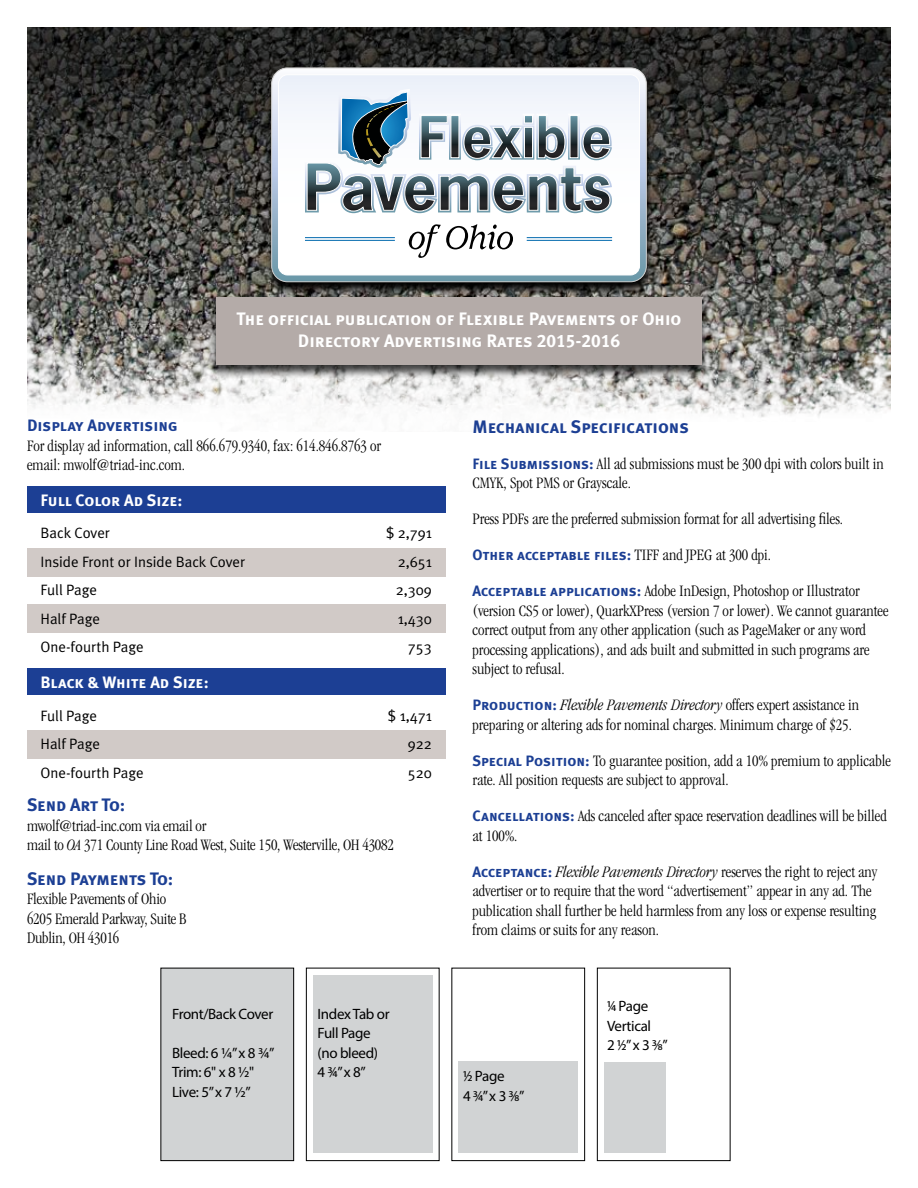
<style>
.page{position:relative;width:918px;height:1188px;background:#fff}
.page>*{position:absolute;margin:0;border:0;box-sizing:border-box;transform-origin:0 0}
.t1{font:18px/21.6px "Meta Plus Bold Caps";color:#fff;text-align:center}
.t2{font:18px "Meta Plus Bold Caps";letter-spacing:-.01em;color:#1c3f94}
.t3{font:300 condensed 16.5px/19.5px "Garamond";color:#000}
.t4{font:16.5px "Meta Plus Bold Caps";color:#fff}
.t5{font:16.5px "Meta Plus Bold Caps";color:#1c3f94}
.t6{font:15px "Meta Plus Normal";color:#000}
.t7{font:15px/19.5px "Myriad Pro";letter-spacing:-.025em;color:#000}
.t8{font:15px "Meta Plus Bold Caps";color:#1c3f94}
.s1{font-style:italic}
.s2{font-family:"Meta Plus Bold Caps";font-weight:400;font-stretch:normal;font-size:15px;color:#1c3f94}
.s3{font-family:"Garamond";font-weight:300;font-stretch:condensed;font-size:16.5px;color:#000}
</style>
<div class="page">
<div style="left:27px;top:730px;width:419px;height:28px;background:#d1cac7"></div>
<div style="left:27px;top:605px;width:419px;height:28px;background:#d1cac7"></div>
<div style="left:27px;top:548px;width:419px;height:28px;background:#d1cac7"></div>
<div style="left:306px;top:968px;width:134px;height:193px;border:1px solid #000"></div>
<div style="left:313px;top:976px;width:119px;height:177px;background:#d1d3d4"></div>
<div style="left:451px;top:968px;width:134px;height:193px;border:1px solid #000"></div>
<div style="left:459px;top:1062px;width:119px;height:91px;background:#d1d3d4"></div>
<div style="left:597px;top:968px;width:134px;height:193px;border:1px solid #000"></div>
<div style="left:604px;top:1062px;width:62px;height:91px;background:#d1d3d4"></div>
<img style="left:27px;top:364px;width:864px;height:60px">
<svg style="left:27px;top:27px;width:864px;height:337px;background:#43423f"></svg>
<div style="left:208px;top:296px;width:502px;height:83px;background:#000;opacity:.75"></div>
<div style="left:216px;top:297px;width:486px;height:67px;background:#b4aba8"></div>
<svg style="left:263px;top:66px;width:391px;height:230px;background:#373633"></svg>
<svg style="left:272px;top:68px;width:374px;height:214px"></svg>
<div style="left:271px;top:67px;width:376px;height:215px;border:1px solid #cdcccb;border-radius:16px"></div>
<svg style="left:278px;top:75px;width:362px;height:200px"></svg>
<div style="left:278px;top:75px;width:362px;height:200px;border:1px solid #fff;border-radius:9px"></div>
<svg style="left:305px;top:89px;width:307px;height:124px"></svg>
<svg style="left:409px;top:224px;width:104px;height:34px"></svg>
<hr style="left:305px;top:240px;width:90px;height:1px;background:#0168ad">
<hr style="left:527px;top:240px;width:85px;height:1px;background:#0168ad">
<hr style="left:305px;top:237px;width:90px;height:1px;background:#0168ad">
<hr style="left:527px;top:237px;width:85px;height:1px;background:#0168ad">
<div style="left:27px;top:486px;width:419px;height:27px;background:#1c3f94"></div>
<div style="left:27px;top:668px;width:419px;height:27px;background:#1c3f94"></div>
<div style="left:161px;top:968px;width:133px;height:193px;background:#d1d3d4"></div>
<div style="left:160px;top:968px;width:134px;height:193px;border:1px solid #000"></div>
<p class="t1" style="left:236px;top:308px;width:447px">The official publication of Flexible Pavements of Ohio<br>Directory Advertising Rates 2015-2016</p>
<p class="t5" style="left:27px;top:416px;width:152px">Display Advertising</p>
<p class="t3" style="left:27px;top:436px;width:356px">For display ad information, call 866.679.9340, fax: 614.846.8763 or email: mwolf@triad-inc.com.</p>
<p class="t4" style="left:40px;top:491px;width:143px">Full Color Ad Size:</p>
<p class="t6" style="left:41px;top:525px;width:71px">Back Cover</p>
<p class="t6" style="left:386px;top:525px;width:47px">$ 2,791</p>
<p class="t6" style="left:41px;top:553px;width:206px">Inside Front or Inside Back Cover</p>
<p class="t6" style="left:398px;top:553px;width:36px">2,651</p>
<p class="t6" style="left:41px;top:582px;width:58px">Full Page</p>
<p class="t6" style="left:396px;top:582px;width:38px">2,309</p>
<p class="t6" style="left:41px;top:610px;width:61px">Half Page</p>
<p class="t6" style="left:398px;top:610px;width:36px">1,430</p>
<p class="t6" style="left:41px;top:639px;width:105px">One-fourth Page</p>
<p class="t6" style="left:408px;top:639px;width:26px">753</p>
<p class="t4" style="left:40px;top:673px;width:170px">Black &amp; White Ad Size:</p>
<p class="t6" style="left:40px;top:707px;width:58px">Full Page</p>
<p class="t6" style="left:388px;top:707px;width:46px">$ 1,471</p>
<p class="t6" style="left:40px;top:735px;width:61px">Half Page</p>
<p class="t6" style="left:408px;top:735px;width:26px">922</p>
<p class="t6" style="left:40px;top:764px;width:105px">One-fourth Page</p>
<p class="t6" style="left:408px;top:764px;width:26px">520</p>
<p class="t2" style="left:27px;top:794px;width:100px">Send Art To:</p>
<p class="t3" style="left:27px;top:816px;width:368px">mwolf@triad-inc.com via email or<br>mail to <span class="s1">OA</span> 371 County Line Road West, Suite 150, Westerville, OH 43082</p>
<p class="t2" style="left:27px;top:868px;width:148px">Send Payments To:</p>
<p class="t3" style="left:27px;top:889px;width:161px">Flexible Pavements of Ohio<br>6205 Emerald Parkway, Suite B<br>Dublin, OH 43016</p>
<p class="t7" style="left:172px;top:1004px;width:103px">Front/Back Cover</p>
<p class="t7" style="left:172px;top:1043px;width:104px">Bleed: 6 ¼” x 8 ¾”<br>Trim: 6" x 8 ½"<br>Live: 5” x 7 ½”</p>
<p class="t7" style="left:318px;top:1004px;width:73px">Index Tab or<br>Full Page (no bleed)<br>4 3⁄4” x 8”</p>
<p class="t2" style="left:472px;top:416px;width:218px">Mechanical Specifications</p>
<p class="t3" style="left:472px;top:454px;width:413px"><span class="s2">File Submissions:</span> All ad submissions must be 300 dpi with colors built in<br>CMYK, Spot PMS or Grayscale.</p>
<p class="t3" style="left:473px;top:509px;width:372px">Press PDFs are the preferred submission format for all advertising files.</p>
<p class="t8" style="left:472px;top:546px;width:300px">Other acceptable files: <span class="s3">TIFF and JPEG at 300 dpi.</span></p>
<p class="t3" style="left:472px;top:581px;width:418px"><span class="s2">Acceptable applications:</span> Adobe InDesign, Photoshop or Illustrator (version CS5 or lower), QuarkXPress (version 7 or lower). We cannot guarantee correct output from any other application (such as PageMaker or any word processing applications), and ads built and submitted in such programs are subject to refusal.</p>
<p class="t3" style="left:472px;top:695px;width:388px"><span class="s2">Production:</span> <span class="s1">Flexible Pavements Directory</span> offers expert assistance in preparing or altering ads for nominal charges. Minimum charge of $25.</p>
<p class="t3" style="left:472px;top:751px;width:420px"><span class="s2">Special Position:</span> To guarantee position, add a 10% premium to applicable rate. All position requests are subject to approval.</p>
<p class="t3" style="left:472px;top:806px;width:416px"><span class="s2">Cancellations:</span> Ads canceled after space reservation deadlines will be billed at 100%.</p>
<p class="t3" style="left:472px;top:862px;width:406px"><span class="s2">Acceptance:</span> <span class="s1">Flexible Pavements Directory</span> reserves the right to reject any advertiser or to require that the word “advertisement” appear in any ad. The publication shall further be held harmless from any loss or expense resulting from claims or suits for any reason.</p>
<p class="t7" style="left:463px;top:1066px;width:63px">1⁄2 Page<br>4 3⁄4” x 3 3⁄8”</p>
<p class="t7" style="left:607px;top:996px;width:62px">1⁄4 Page<br>Vertical<br>2 1⁄2” x 3 3⁄8”</p>
</div>
